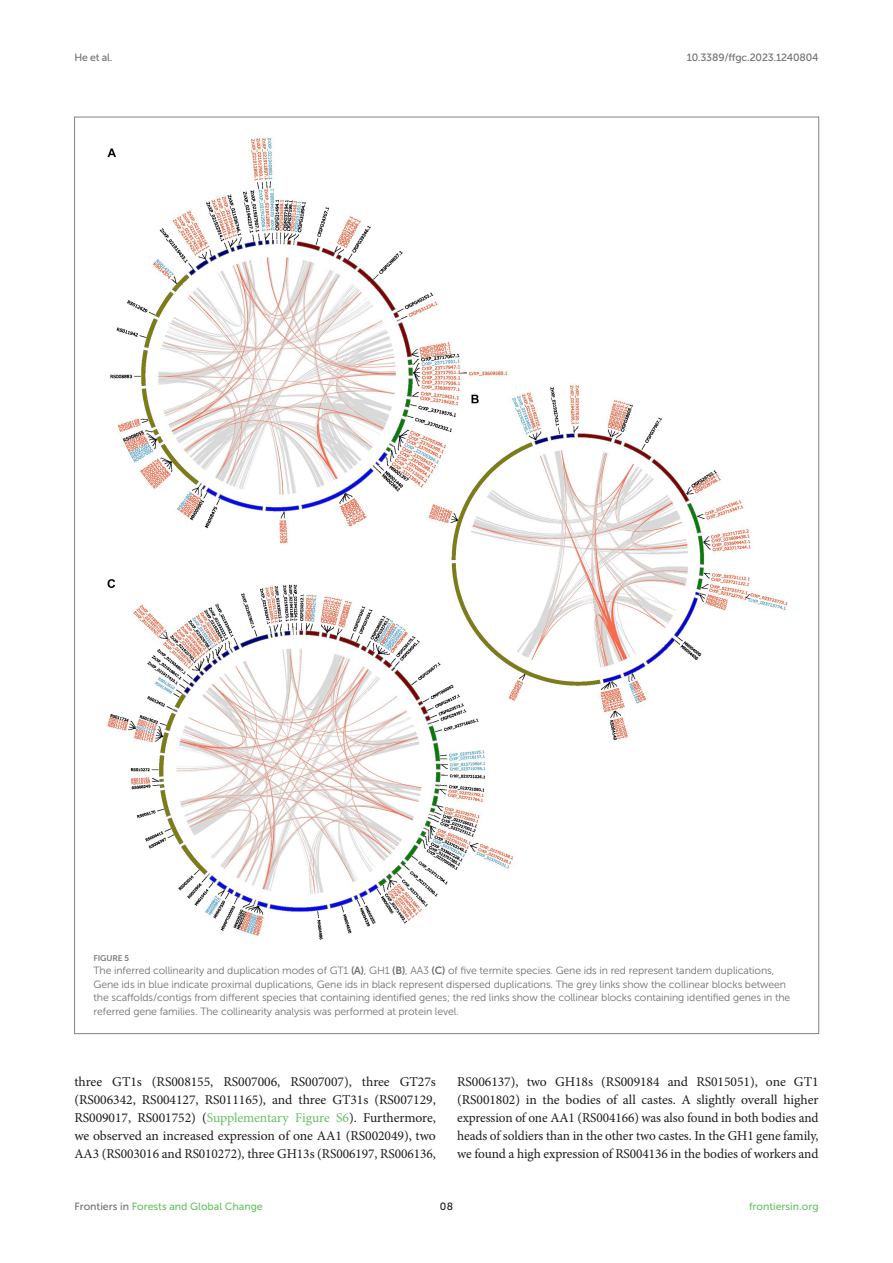
<style>
.page{position:relative;width:893px;height:1263px;background:#fff}
.page>*{position:absolute;margin:0;border:0;box-sizing:border-box;transform-origin:0 0}
.TEXT{font:13.5px/18px "Minion Pro";letter-spacing:-.005em;color:#1b1c1b;text-align:justify}
.FIG_LEG{font:10.5px/13.5px "Museo Sans 300";letter-spacing:-.01em;color:#706f70}
.t1{font:10.5px "Museo Sans 500";color:#65c161}
.t2{font:10.5px "Museo Sans 500";letter-spacing:-.015em;color:#706f70}
.t3{font:10.5px "Museo Sans 500";color:#1b1c1b}
.FIG_HD{font:8.25px "Museo Sans 700";letter-spacing:-.01em;color:#7e7f7f}
.s1{font-family:"Museo Sans 700"}
.s2{color:#65c161}
.s3{color:#706f70}
</style>
<div class="page">
<img style="left:107px;top:137px;width:681px;height:803px">
<p class="t2" style="left:74px;top:51px;width:40px">He et al.</p>
<p class="t2" style="left:687px;top:51px;width:133px">10.3389/ffgc.2023.1240804</p>
<p class="FIG_HD" style="left:94px;top:953px;width:37px">FIGURE 5</p>
<p class="FIG_LEG" style="left:94px;top:964px;width:698px">The inferred collinearity and duplication modes of GT1 <span class="s1">(A)</span>, GH1 <span class="s1">(B)</span>, AA3 <span class="s1">(C)</span> of five termite species. Gene ids in red represent tandem duplications, Gene ids in blue indicate proximal duplications, Gene ids in black represent dispersed duplications. The grey links show the collinear blocks between the scaffolds/contigs from different species that containing identified genes; the red links show the collinear blocks containing identified genes in the referred gene families. The collinearity analysis was performed at protein level.</p>
<p class="TEXT" style="left:74px;top:1073px;width:363px">three GT1s (RS008155, RS007006, RS007007), three GT27s (RS006342, RS004127, RS011165), and three GT31s (RS007129, RS009017, RS001752) (<span class="s2">Supplementary Figure S6</span>). Furthermore, we observed an increased expression of one AA1 (RS002049), two AA3 (RS003016 and RS010272), three GH13s (RS006197, RS006136,</p>
<p class="TEXT" style="left:457px;top:1073px;width:363px">RS006137), two GH18s (RS009184 and RS015051), one GT1 (RS001802) in the bodies of all castes. A slightly overall higher expression of one AA1 (RS004166) was also found in both bodies and heads of soldiers than in the other two castes. In the GH1 gene family, we found a high expression of RS004136 in the bodies of workers and</p>
<p class="t1" style="left:74px;top:1200px;width:190px"><span class="s3">Frontiers in</span> Forests and Global Change</p>
<p class="t3" style="left:440px;top:1200px;width:15px">08</p>
<p class="t1" style="left:749px;top:1200px;width:71px">frontiersin.org</p>
</div>
